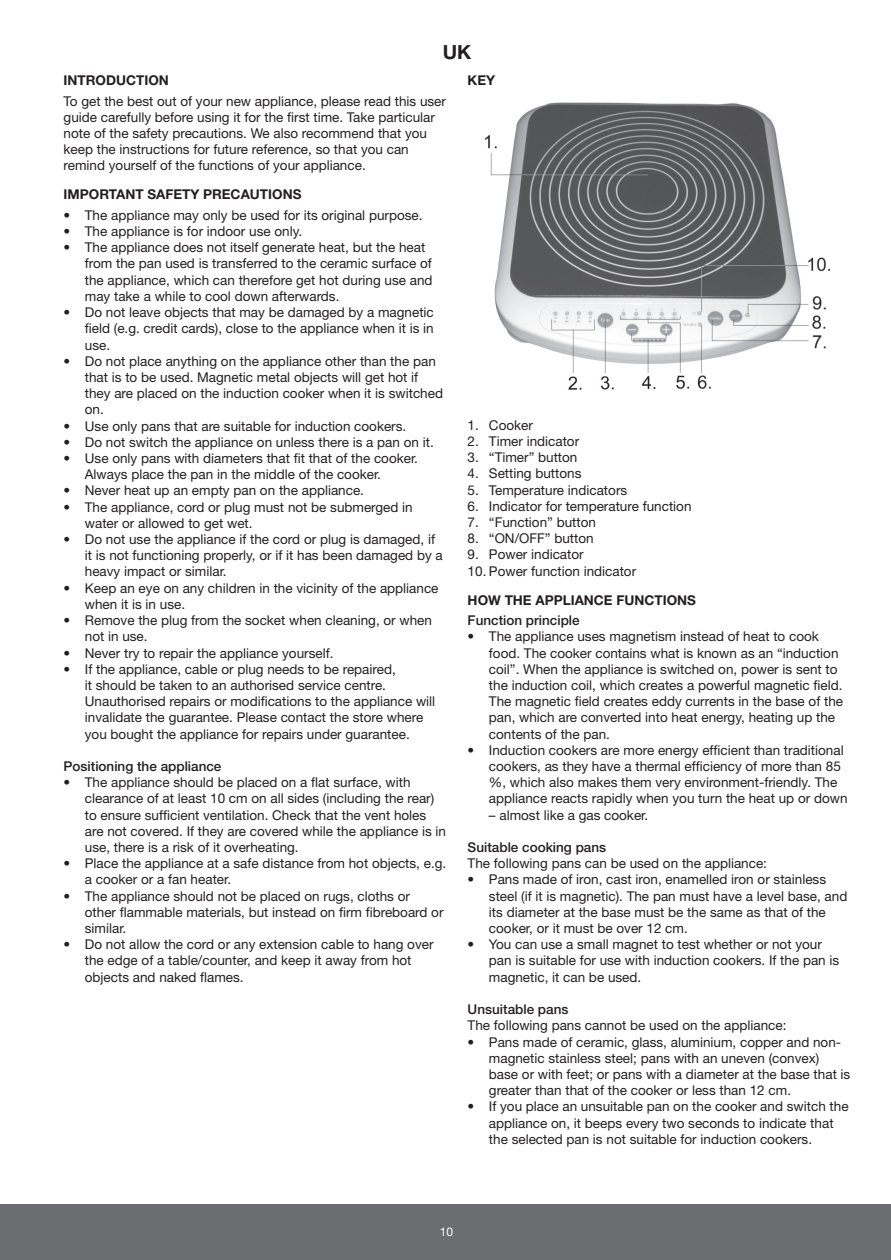
<style>
.page{position:relative;width:891px;height:1260px;background:#fff}
.page>*{position:absolute;margin:0;border:0;box-sizing:border-box;transform-origin:0 0}
.t1{font:700 19.5px "Helvetica Neue";color:#231f20}
.t2{font:13.5px/16.2px "Helvetica Neue";color:#231f20}
.t3{font:500 13.5px "Helvetica Neue";color:#231f20}
.t4{font:700 13.5px "Helvetica Neue";color:#231f20}
.t5{font:12px "Helvetica Neue";color:#fff}
</style>
<div class="page">
<div style="left:0;top:1204px;width:891px;height:55px;background:#6c6d70"></div>
<img style="left:484px;top:102px;width:347px;height:288px">
<h1 class="t1" style="left:443px;top:40px;width:30px">UK</h1>
<p class="t4" style="left:64px;top:72px;width:107px">INTRODUCTION</p>
<p class="t2" style="left:64px;top:92px;width:384px">To get the best out of your new appliance, please read this user guide carefully before using it for the first time. Take particular note of the safety precautions. We also recommend that you keep the instructions for future reference, so that you can remind yourself of the functions of your appliance.</p>
<p class="t4" style="left:64px;top:186px;width:239px">IMPORTANT SAFETY PRECAUTIONS</p>
<p class="t2" style="left:64px;top:207px;width:360px">• The appliance may only be used for its original purpose.</p>
<p class="t2" style="left:64px;top:223px;width:240px">• The appliance is for indoor use only.</p>
<p class="t2" style="left:85px;top:239px;width:349px;text-indent:-21px">• The appliance does not itself generate heat, but the heat from the pan used is transferred to the ceramic surface of the appliance, which can therefore get hot during use and may take a while to cool down afterwards.</p>
<p class="t2" style="left:85px;top:304px;width:350px;text-align:justify;text-indent:-21px">• Do not leave objects that may be damaged by a magnetic field (e.g. credit cards), close to the appliance when it is in use.</p>
<p class="t2" style="left:85px;top:352px;width:360px;text-indent:-21px">• Do not place anything on the appliance other than the pan that is to be used. Magnetic metal objects will get hot if they are placed on the induction cooker when it is switched on.</p>
<p class="t2" style="left:64px;top:417px;width:344px">• Use only pans that are suitable for induction cookers.</p>
<p class="t2" style="left:64px;top:433px;width:372px">• Do not switch the appliance on unless there is a pan on it.</p>
<p class="t2" style="left:85px;top:450px;width:335px;text-indent:-21px">• Use only pans with diameters that fit that of the cooker.<br>Always place the pan in the middle of the cooker.</p>
<p class="t2" style="left:64px;top:482px;width:302px">• Never heat up an empty pan on the appliance.</p>
<p class="t2" style="left:85px;top:498px;width:329px;text-indent:-21px">• The appliance, cord or plug must not be submerged in water or allowed to get wet.</p>
<p class="t2" style="left:85px;top:531px;width:359px;text-indent:-21px">• Do not use the appliance if the cord or plug is damaged, if it is not functioning properly, or if it has been damaged by a heavy impact or similar.</p>
<p class="t2" style="left:85px;top:579px;width:355px;text-indent:-21px">• Keep an eye on any children in the vicinity of the appliance when it is in use.</p>
<p class="t2" style="left:85px;top:612px;width:349px;text-indent:-21px">• Remove the plug from the socket when cleaning, or when not in use.</p>
<p class="t2" style="left:64px;top:644px;width:271px">• Never try to repair the appliance yourself.</p>
<p class="t2" style="left:85px;top:660px;width:352px;text-indent:-21px">• If the appliance, cable or plug needs to be repaired,<br>it should be taken to an authorised service centre.<br>Unauthorised repairs or modifications to the appliance will invalidate the guarantee. Please contact the store where you bought the appliance for repairs under guarantee.</p>
<p class="t3" style="left:64px;top:758px;width:159px">Positioning the appliance</p>
<p class="t2" style="left:85px;top:774px;width:363px;text-indent:-21px">• The appliance should be placed on a flat surface, with clearance of at least 10 cm on all sides (including the rear) to ensure sufficient ventilation. Check that the vent holes are not covered. If they are covered while the appliance is in use, there is a risk of it overheating.</p>
<p class="t2" style="left:85px;top:855px;width:363px;text-indent:-21px">• Place the appliance at a safe distance from hot objects, e.g. a cooker or a fan heater.</p>
<p class="t2" style="left:85px;top:887px;width:360px;text-indent:-21px">• The appliance should not be placed on rugs, cloths or other flammable materials, but instead on firm fibreboard or similar.</p>
<p class="t2" style="left:85px;top:936px;width:350px;text-indent:-21px">• Do not allow the cord or any extension cable to hang over the edge of a table/counter, and keep it away from hot objects and naked flames.</p>
<p class="t4" style="left:468px;top:72px;width:29px">KEY</p>
<p class="t2" style="left:468px;top:416px;width:67px">1. Cooker</p>
<p class="t2" style="left:468px;top:433px;width:113px">2. Timer indicator</p>
<p class="t2" style="left:468px;top:449px;width:111px">3. “Timer” button</p>
<p class="t2" style="left:468px;top:465px;width:115px">4. Setting buttons</p>
<p class="t2" style="left:468px;top:481px;width:161px">5. Temperature indicators</p>
<p class="t2" style="left:468px;top:497px;width:225px">6. Indicator for temperature function</p>
<p class="t2" style="left:468px;top:514px;width:130px">7. “Function” button</p>
<p class="t2" style="left:468px;top:530px;width:128px">8. “ON/OFF” button</p>
<p class="t2" style="left:468px;top:546px;width:117px">9. Power indicator</p>
<p class="t2" style="left:468px;top:562px;width:170px">10. Power function indicator</p>
<p class="t4" style="left:468px;top:591px;width:230px">HOW THE APPLIANCE FUNCTIONS</p>
<p class="t3" style="left:468px;top:612px;width:114px">Function principle</p>
<p class="t2" style="left:489px;top:628px;width:356px;text-indent:-21px">• The appliance uses magnetism instead of heat to cook food. The cooker contains what is known as an “induction coil”. When the appliance is switched on, power is sent to the induction coil, which creates a powerful magnetic field.<br>The magnetic field creates eddy currents in the base of the pan, which are converted into heat energy, heating up the contents of the pan.</p>
<p class="t2" style="left:489px;top:741px;width:360px;text-indent:-21px">• Induction cookers are more energy efficient than traditional cookers, as they have a thermal efficiency of more than 85 %, which also makes them very environment-friendly. The appliance reacts rapidly when you turn the heat up or down</p>
<p class="t2" style="left:489px;top:806px;width:161px">– almost like a gas cooker.</p>
<p class="t3" style="left:468px;top:839px;width:140px">Suitable cooking pans</p>
<p class="t2" style="left:468px;top:855px;width:301px">The following pans can be used on the appliance:</p>
<p class="t2" style="left:489px;top:871px;width:360px;text-indent:-21px">• Pans made of iron, cast iron, enamelled iron or stainless steel (if it is magnetic). The pan must have a level base, and its diameter at the base must be the same as that of the cooker, or it must be over 12 cm.</p>
<p class="t2" style="left:489px;top:936px;width:352px;text-indent:-21px">• You can use a small magnet to test whether or not your pan is suitable for use with induction cookers. If the pan is magnetic, it can be used.</p>
<p class="t3" style="left:468px;top:1001px;width:102px">Unsuitable pans</p>
<p class="t2" style="left:468px;top:1017px;width:320px">The following pans cannot be used on the appliance:</p>
<p class="t2" style="left:489px;top:1033px;width:363px;text-indent:-21px">• Pans made of ceramic, glass, aluminium, copper and non&shy;magnetic stainless steel; pans with an uneven (convex) base or with feet; or pans with a diameter at the base that is greater than that of the cooker or less than 12 cm.</p>
<p class="t2" style="left:489px;top:1098px;width:361px;text-indent:-21px">• If you place an unsuitable pan on the cooker and switch the appliance on, it beeps every two seconds to indicate that the selected pan is not suitable for induction cookers.</p>
<p class="t5" style="left:440px;top:1224px;width:15px">10</p>
</div>
